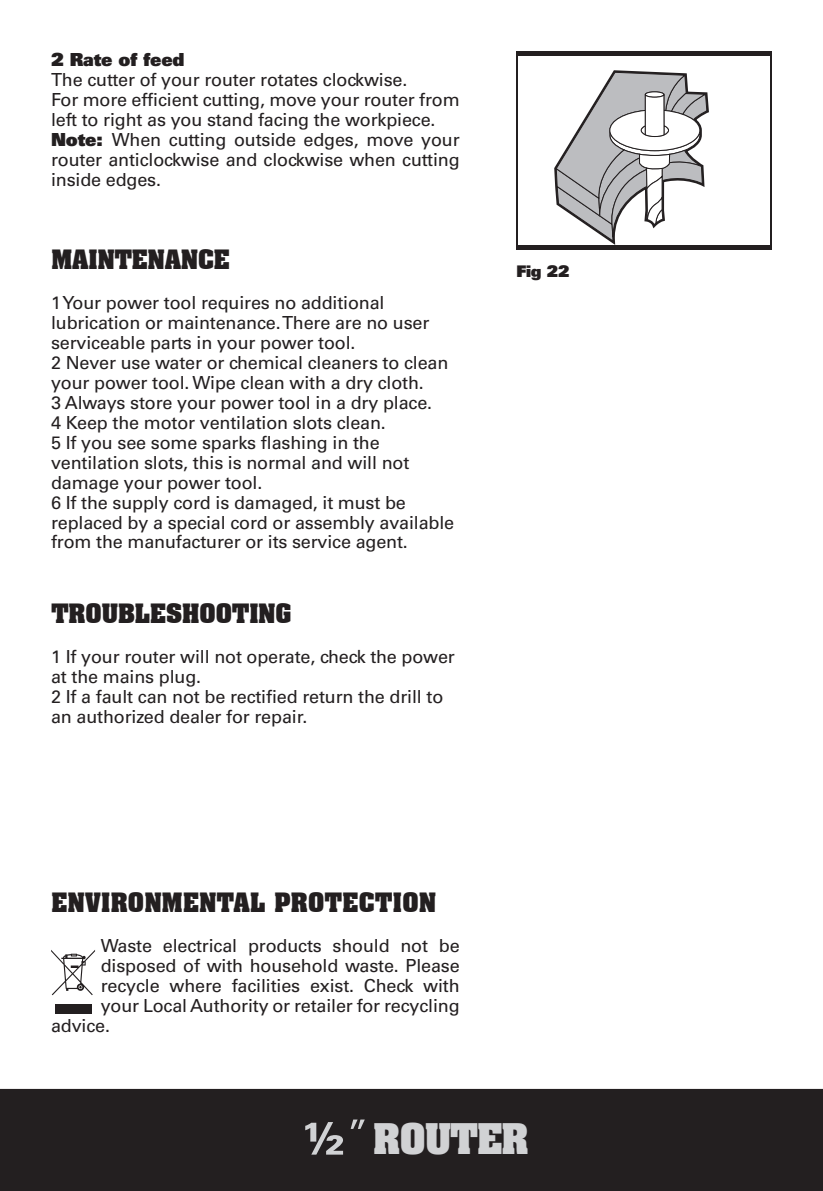
<style>
.page{position:relative;width:823px;height:1191px;background:#fff}
.page>*{position:absolute;margin:0;border:0;box-sizing:border-box;transform-origin:0 0}
.t1{font:700 36px "Aachen";letter-spacing:-.025em;color:#d1d2d4}
.t2{font:700 26px "Aachen BT";letter-spacing:-.025em;color:#231f20}
.t3{font:18px/20px "Univers";letter-spacing:-.01em;color:#231f20}
.t4{font:900 18px "Univers";letter-spacing:-.01em;color:#231f20}
.t5{font:900 16px "Univers";color:#231f20}
.s1{font-weight:900}
</style>
<div class="page">
<div style="left:0;top:1089px;width:822px;height:102px;background:#231f20"></div>
<svg style="left:350px;top:1119px;width:14px;height:10px"></svg>
<svg style="left:305px;top:1122px;width:38px;height:32px"></svg>
<svg style="left:552px;top:92px;width:158px;height:1099px"></svg>
<svg style="left:555px;top:70px;width:152px;height:343px"></svg>
<hr style="left:516px;top:245px;width:255px;height:4px;background:#231f20">
<hr style="left:516px;top:51px;width:255px;height:4px;background:#231f20">
<hr style="left:516px;top:51px;width:1px;height:198px;background:#231f20">
<hr style="left:770px;top:51px;width:1px;height:198px;background:#231f20">
<svg style="left:51px;top:950px;width:44px;height:45px"></svg>
<div style="left:55px;top:1004px;width:36px;height:9px;background:#231f20"></div>
<p class="t4" style="left:51px;top:47px;width:135px">2 Rate of feed</p>
<p class="t3" style="left:51px;top:69px;width:410px">The cutter of your router rotates clockwise.<br>For more efficient cutting, move your router from left to right as you stand facing the workpiece.<br><span class="s1">Note:</span> When cutting outside edges, move your router anticlockwise and clockwise when cutting inside edges.</p>
<h2 class="t2" style="left:51px;top:243px;width:180px">MAINTENANCE</h2>
<p class="t3" style="left:51px;top:292px;width:404px">1 Your power tool requires no additional lubrication or maintenance. There are no user serviceable parts in your power tool.<br>2 Never use water or chemical cleaners to clean your power tool. Wipe clean with a dry cloth.<br>3 Always store your power tool in a dry place.<br>4 Keep the motor ventilation slots clean.<br>5 If you see some sparks flashing in the ventilation slots, this is normal and will not damage your power tool.<br>6 If the supply cord is damaged, it must be replaced by a special cord or assembly available from the manufacturer or its service agent.</p>
<h2 class="t2" style="left:51px;top:597px;width:242px">TROUBLESHOOTING</h2>
<p class="t3" style="left:51px;top:647px;width:405px">1 If your router will not operate, check the power at the mains plug.<br>2 If a fault can not be rectified return the drill to an authorized dealer for repair.</p>
<p class="t5" style="left:516px;top:260px;width:54px">Fig 22</p>
<h2 class="t2" style="left:51px;top:886px;width:386px">ENVIRONMENTAL PROTECTION</h2>
<p class="t3" style="left:101px;top:936px;width:360px">Waste electrical products should not be</p>
<p class="t3" style="left:101px;top:956px;width:360px">disposed of with household waste. Please</p>
<p class="t3" style="left:101px;top:976px;width:360px">recycle where facilities exist. Check with</p>
<p class="t3" style="left:101px;top:996px;width:360px">your Local Authority or retailer for recycling</p>
<p class="t3" style="left:51px;top:1016px;width:60px">advice.</p>
<h1 class="t1" style="left:373px;top:1113px;width:157px">ROUTER</h1>
</div>
